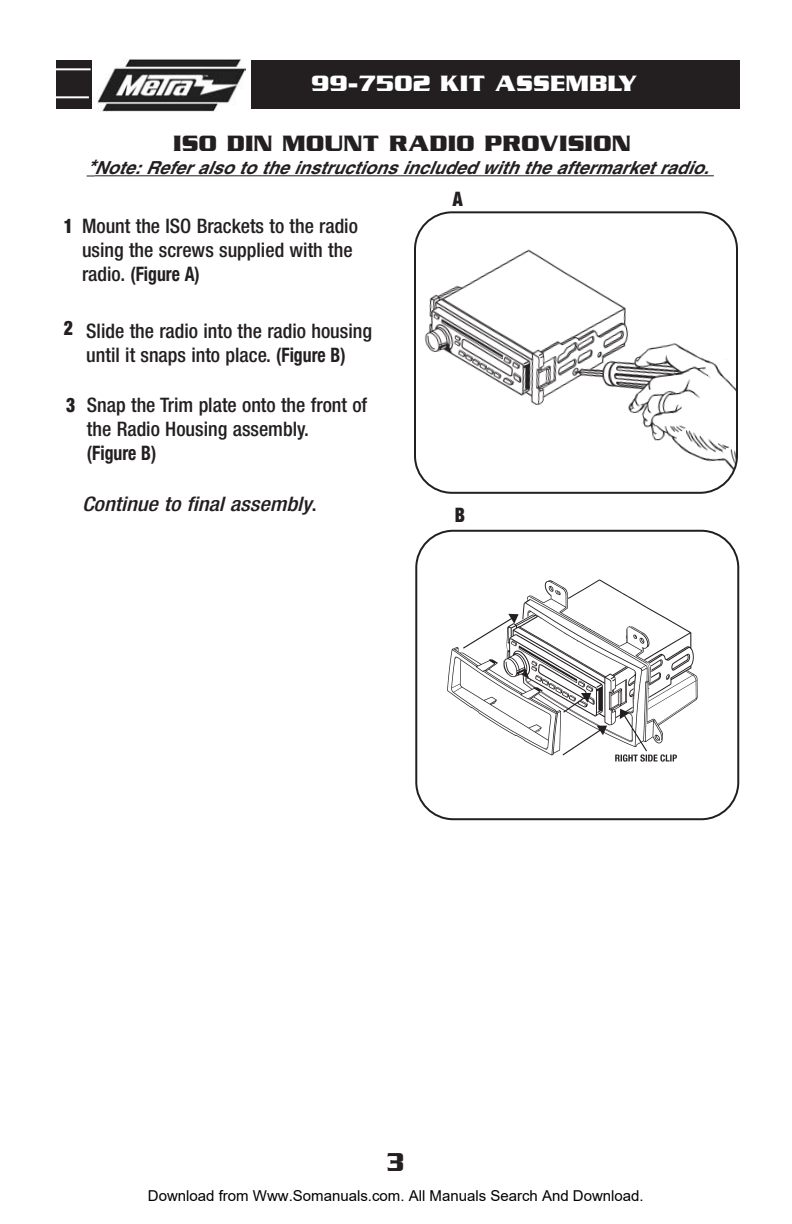
<style>
.page{position:relative;width:792px;height:1224px;background:#fff}
.page>*{position:absolute;margin:0;border:0;box-sizing:border-box;transform-origin:0 0}
.t1{font:700 28px "Serpentine ICG";color:#231f20;scale:.87 1}
.t2{font:700 24px "Serpentine ICG";color:#231f20}
.t3{font:700 24px "Serpentine ICG";color:#fff}
.t4{font:500 condensed 20px/24px "Helvetica Neue";color:#231f20}
.t5{font:italic 500 condensed 20px "Helvetica Neue";color:#231f20;scale:1.12 1}
.t6{font:700 condensed 20px "Helvetica Neue";color:#231f20;scale:.89 1}
.t7{font:900 condensed 20px "Helvetica Neue";color:#231f20;scale:.89 1}
.t8{font:italic 700 18px "Helvetica";color:#231f20}
.t9{font:15px "Arial";color:#000}
.s1{font-size:20px}
.s2{font-weight:700}
.s3{font-weight:900}
.s4{font-style:normal}
</style>
<div class="page">
<div style="left:56px;top:60px;width:684px;height:48px;background:#231f20"></div>
<div style="left:93px;top:37px;width:158px;height:89px;background:#fff"></div>
<img style="left:97px;top:59px;width:148px;height:52px">
<hr style="left:0;top:96px;width:89px;height:2px;background:#fff">
<hr style="left:0;top:68px;width:91px;height:2px;background:#fff">
<svg style="left:415px;top:530px;width:324px;height:290px"></svg>
<hr style="left:94px;top:175px;width:620px;height:1px;background:#231f20">
<svg style="left:414px;top:211px;width:324px;height:283px"></svg>
<p class="t3" style="left:311px;top:69px;width:328px">99-7502 KIT ASSEMBLY</p>
<p class="t2" style="left:173px;top:128px;width:459px">ISO DIN MOUNT RADIO PROVISION</p>
<p class="t8" style="left:87px;top:161px;width:627px"><span class="s1">*</span>Note: Refer also to the instructions included with the aftermarket radio.</p>
<p class="t7" style="left:64px;top:219px;width:12px">1</p>
<p class="t4" style="left:82px;top:216px;width:278px">Mount the ISO Brackets to the radio using the screws supplied with the radio. <span class="s2">(Figure A)</span></p>
<p class="t4" style="left:64px;top:321px;width:310px;text-align:center"><span class="s3">2</span> Slide the radio into the radio housing until it snaps into place. <span class="s2">(Figure B)</span></p>
<p class="t4" style="left:87px;top:395px;width:282px;text-indent:-21px"><span class="s3">3</span> Snap the Trim plate onto the front of the Radio Housing assembly.</p>
<p class="t6" style="left:87px;top:446px;width:79px">(Figure B)</p>
<p class="t5" style="left:82px;top:497px;width:211px">Continue to final assembly<span class="s4">.</span></p>
<p class="t7" style="left:453px;top:191px;width:13px">A</p>
<p class="t7" style="left:455px;top:508px;width:13px">B</p>
<h1 class="t1" style="left:387px;top:1145px;width:22px">3</h1>
<p class="t9" style="left:148px;top:1187px;width:497px">Download from Www.Somanuals.com. All Manuals Search And Download.</p>
</div>
